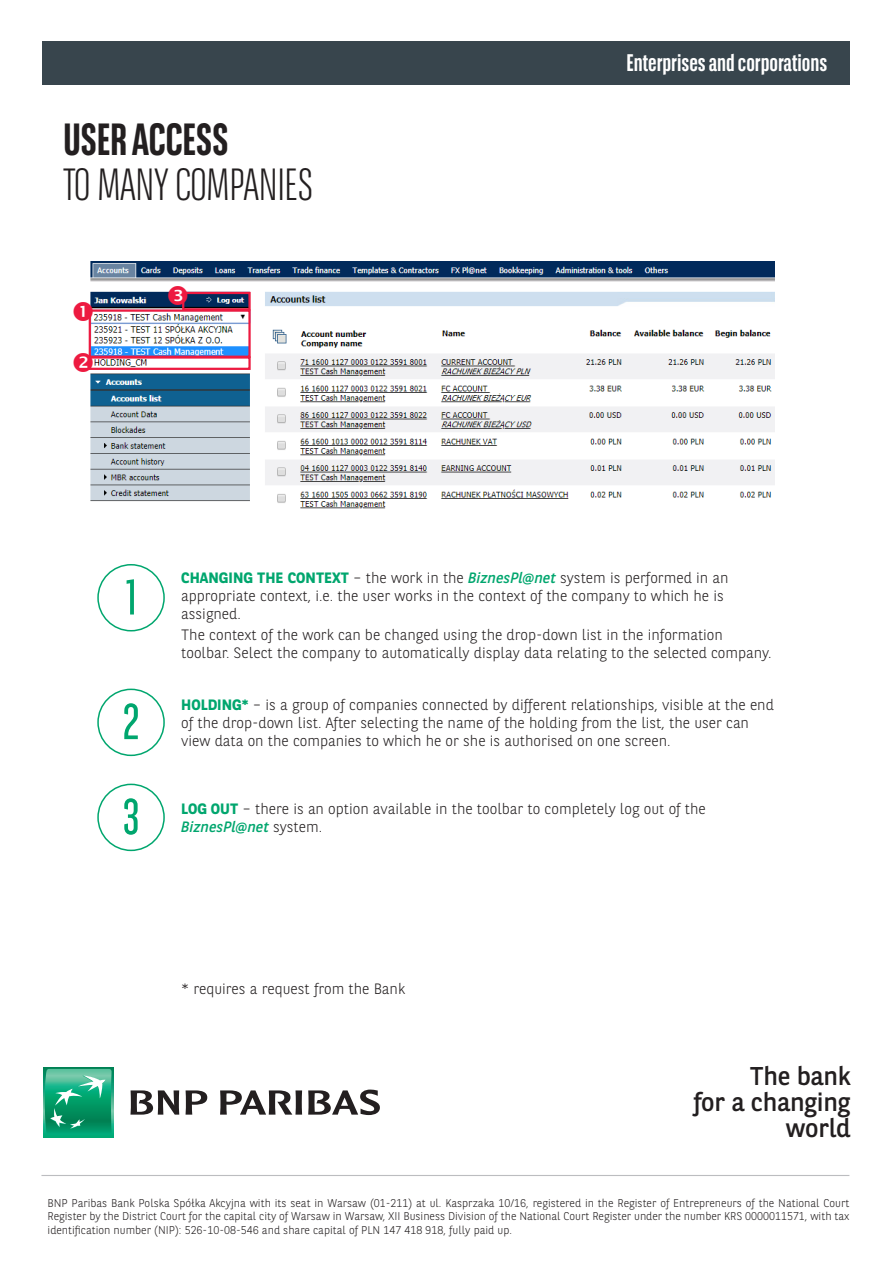
<style>
.page{position:relative;width:893px;height:1263px;background:#fff}
.page>*{position:absolute;margin:0;border:0;box-sizing:border-box;transform-origin:0 0}
.t1{font:50.4px "BNPP Sans Condensed";color:#00a66e}
.t2{font:300 45px/45px "BNPP Sans Condensed";letter-spacing:-.01em;color:#231f20}
.t3{font:25.65px/25.7px "BNPP Sans";letter-spacing:-.01em;color:#231f20;text-align:right}
.t4{font:700 24px "BNPP Sans Condensed";color:#fff}
.t5{font:300 15px/18px "BNPP Sans";color:#231f20}
.t6{font:300 11.25px/13.5px "BNPP Sans";color:#231f20;text-align:justify}
.s1{font-weight:700}
.s2{font-weight:700;color:#00a66e}
.s3{font-weight:400;font-style:italic;color:#00a66e}
</style>
<div class="page">
<svg style="left:43px;top:1068px;width:70px;height:69px"></svg>
<svg style="left:45px;top:1069px;width:67px;height:66px;background:#2cab82"></svg>
<svg style="left:130px;top:1090px;width:49px;height:24px"></svg>
<svg style="left:186px;top:1090px;width:21px;height:24px"></svg>
<svg style="left:220px;top:1090px;width:82px;height:24px"></svg>
<svg style="left:308px;top:1089px;width:72px;height:26px"></svg>
<hr style="left:41px;top:1175px;width:808px;height:1px;background:#bcbdc0">
<img style="left:90px;top:261px;width:685px;height:248px">
<div style="left:89px;top:309px;width:162px;height:49px;border:2px solid #ed1a40"></div>
<div style="left:89px;top:356px;width:162px;height:14px;border:2px solid #ed1a40"></div>
<div style="left:182px;top:292px;width:69px;height:18px;border:2px solid #ed1a40"></div>
<svg style="left:97px;top:564px;width:68px;height:67px"></svg>
<svg style="left:97px;top:784px;width:68px;height:67px"></svg>
<svg style="left:97px;top:689px;width:68px;height:67px"></svg>
<div style="left:43px;top:41px;width:807px;height:44px;background:#38454d"></div>
<svg style="left:88px;top:353px;width:5px;height:19px"></svg>
<svg style="left:168px;top:285px;width:19px;height:20px"></svg>
<svg style="left:88px;top:302px;width:5px;height:19px"></svg>
<p class="t2" style="left:63px;top:116px;width:252px"><span class="s1">USER ACCESS<br></span>TO MANY COMPANIES</p>
<p class="t4" style="left:626px;top:48px;width:202px">Enterprises and corporations</p>
<p class="t1" style="left:126px;top:565px;width:12px">1</p>
<p class="t1" style="left:123px;top:690px;width:19px">2</p>
<p class="t1" style="left:123px;top:785px;width:18px">3</p>
<p class="t5" style="left:181px;top:568px;width:549px"><span class="s2">CHANGING THE CONTEXT</span> – the work in the <span class="s3">BiznesPl@net</span> system is performed in an appropriate context, i.e. the user works in the context of the company to which he is assigned.</p>
<p class="t5" style="left:181px;top:625px;width:592px">The context of the work can be changed using the drop-down list in the information toolbar. Select the company to automatically display data relating to the selected company.</p>
<p class="t5" style="left:181px;top:695px;width:594px"><span class="s2">HOLDING*</span> – is a group of companies connected by different relationships, visible at the end of the drop-down list. After selecting the name of the holding from the list, the user can</p>
<p class="t5" style="left:181px;top:731px;width:491px">view data on the companies to which he or she is authorised on one screen.</p>
<p class="t5" style="left:181px;top:799px;width:526px"><span class="s2">LOG OUT</span> – there is an option available in the toolbar to completely log out of the<br><span class="s3">BiznesPl@net</span> system.</p>
<p class="t5" style="left:181px;top:979px;width:225px">* requires a request from the Bank</p>
<p class="t3" style="left:693px;top:1062px;width:159px">The bank<br>for a changing world</p>
<p class="t6" style="left:48px;top:1195px;width:803px">BNP Paribas Bank Polska Spółka Akcyjna with its seat in Warsaw (01-211) at ul. Kasprzaka 10/16, registered in the Register of Entrepreneurs of the National Court Register by the District Court for the capital city of Warsaw in Warsaw, XII Business Division of the National Court Register under the number KRS 0000011571, with tax identification number (NIP): 526-10-08-546 and share capital of PLN 147 418 918, fully paid up.</p>
</div>
